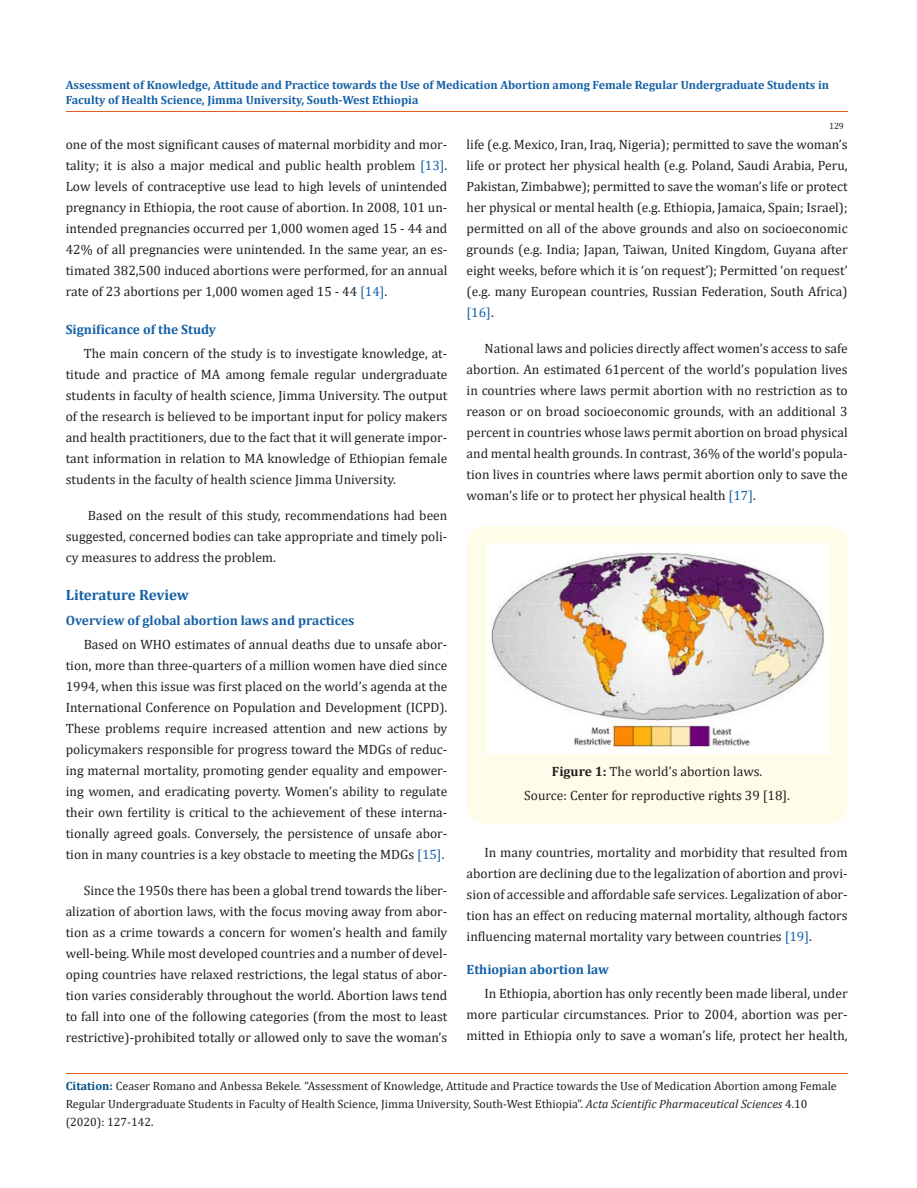
<style>
.page{position:relative;width:917px;height:1188px;background:#fff}
.page>*{position:absolute;margin:0;border:0;box-sizing:border-box;transform-origin:0 0}
.Heading_1{font:700 15px "Cambria";color:#1560a6}
.t1{font:13.5px/21px "Cambria";color:#231f20;text-align:justify}
.Heading_2{font:700 13.5px "Cambria";color:#1560a6}
.t2{font:12px/18px "Cambria";color:#231f20}
.t3{font:700 12px/15px "Cambria";color:#1560a6}
.t4{font:9px "Cambria";color:#231f20}
.s1{color:#1560a6}
.s2{font-weight:700}
.s3{font-weight:700;color:#035089}
.s4{font-style:italic}
</style>
<div class="page">
<hr style="left:66px;top:1074px;width:781px;height:1px;background:#e05d1a">
<div style="left:466px;top:526px;width:381px;height:298px;background:#fffde9;border-radius:18px"></div>
<img style="left:486px;top:544px;width:344px;height:209px">
<hr style="left:66px;top:111px;width:781px;height:1px;background:#e05d1a">
<p class="t3" style="left:66px;top:77px;width:765px">Assessment of Knowledge, Attitude and Practice towards the Use of Medication Abortion among Female Regular Undergraduate Students in<br>Faculty of Health Science, Jimma University, South-West Ethiopia</p>
<p class="t1" style="left:66px;top:134px;width:383px">one of the most significant causes of maternal morbidity and mor&shy;tality; it is also a major medical and public health problem <span class="s1">[13]</span>.<br>Low levels of contraceptive use lead to high levels of unintended pregnancy in Ethiopia, the root cause of abortion. In 2008, 101 un&shy;intended pregnancies occurred per 1,000 women aged 15 - 44 and 42% of all pregnancies were unintended. In the same year, an es&shy;timated 382,500 induced abortions were performed, for an annual rate of 23 abortions per 1,000 women aged 15 - 44 <span class="s1">[14]</span>.</p>
<p class="Heading_2" style="left:66px;top:320px;width:152px">Significance of the Study</p>
<p class="t1" style="left:66px;top:343px;width:383px;text-indent:18px">The main concern of the study is to investigate knowledge, at&shy;titude and practice of MA among female regular undergraduate students in faculty of health science, Jimma University. The output of the research is believed to be important input for policy makers and health practitioners, due to the fact that it will generate impor&shy;tant information in relation to MA knowledge of Ethiopian female students in the faculty of health science Jimma University.</p>
<p class="t1" style="left:66px;top:505px;width:383px;text-indent:22px">Based on the result of this study, recommendations had been suggested, concerned bodies can take appropriate and timely poli&shy;cy measures to address the problem.</p>
<p class="Heading_1" style="left:66px;top:584px;width:125px">Literature Review</p>
<p class="Heading_2" style="left:66px;top:611px;width:290px">Overview of global abortion laws and practices</p>
<p class="t1" style="left:66px;top:634px;width:383px;text-indent:18px">Based on WHO estimates of annual deaths due to unsafe abor&shy;tion, more than three-quarters of a million women have died since 1994, when this issue was first placed on the world’s agenda at the International Conference on Population and Development (ICPD).<br>These problems require increased attention and new actions by policymakers responsible for progress toward the MDGs of reduc&shy;ing maternal mortality, promoting gender equality and empower&shy;ing women, and eradicating poverty. Women’s ability to regulate their own fertility is critical to the achievement of these interna&shy;tionally agreed goals. Conversely, the persistence of unsafe abor&shy;tion in many countries is a key obstacle to meeting the MDGs <span class="s1">[15]</span>.</p>
<p class="t1" style="left:66px;top:880px;width:383px;text-indent:18px">Since the 1950s there has been a global trend towards the liber&shy;alization of abortion laws, with the focus moving away from abor&shy;tion as a crime towards a concern for women’s health and family well-being. While most developed countries and a number of devel&shy;oping countries have relaxed restrictions, the legal status of abor&shy;tion varies considerably throughout the world. Abortion laws tend to fall into one of the following categories (from the most to least restrictive)-prohibited totally or allowed only to save the woman’s</p>
<p class="t4" style="left:829px;top:121px;width:16px">129</p>
<p class="t1" style="left:466px;top:134px;width:382px">life (e.g. Mexico, Iran, Iraq, Nigeria); permitted to save the woman’s life or protect her physical health (e.g. Poland, Saudi Arabia, Peru, Pakistan, Zimbabwe); permitted to save the woman’s life or protect her physical or mental health (e.g. Ethiopia, Jamaica, Spain; Israel); permitted on all of the above grounds and also on socioeconomic grounds (e.g. India; Japan, Taiwan, United Kingdom, Guyana after eight weeks, before which it is ‘on request’); Permitted ‘on request’ (e.g. many European countries, Russian Federation, South Africa) <span class="s1">[16]</span>.</p>
<p class="t1" style="left:466px;top:338px;width:382px;text-indent:18px">National laws and policies directly affect women’s access to safe abortion. An estimated 61percent of the world’s population lives in countries where laws permit abortion with no restriction as to reason or on broad socioeconomic grounds, with an additional 3 percent in countries whose laws permit abortion on broad physical and mental health grounds. In contrast, 36% of the world’s popula&shy;tion lives in countries where laws permit abortion only to save the woman’s life or to protect her physical health <span class="s1">[17]</span>.</p>
<p class="t1" style="left:552px;top:761px;width:212px"><span class="s2">Figure 1:</span> The world’s abortion laws.</p>
<p class="t1" style="left:524px;top:785px;width:267px">Source: Center for reproductive rights 39 [18].</p>
<p class="t1" style="left:466px;top:841px;width:382px;text-indent:18px">In many countries, mortality and morbidity that resulted from abortion are declining due to the legalization of abortion and provi&shy;sion of accessible and affordable safe services. Legalization of abor&shy;tion has an effect on reducing maternal mortality, although factors influencing maternal mortality vary between countries <span class="s1">[19]</span>.</p>
<p class="Heading_2" style="left:466px;top:959px;width:144px">Ethiopian abortion law</p>
<p class="t1" style="left:466px;top:982px;width:382px;text-indent:18px">In Ethiopia, abortion has only recently been made liberal, under more particular circumstances. Prior to 2004, abortion was per&shy;mitted in Ethiopia only to save a woman’s life, protect her health,</p>
<p class="t2" style="left:66px;top:1077px;width:772px"><span class="s3">Citation:</span> Ceaser Romano and Anbessa Bekele<span class="s4">.</span> “Assessment of Knowledge, Attitude and Practice towards the Use of Medication Abortion among Female<br>Regular Undergraduate Students in Faculty of Health Science, Jimma University, South-West Ethiopia”. <span class="s4">Acta Scientific Pharmaceutical Sciences</span> 4.10 (2020): 127-142.</p>
</div>
